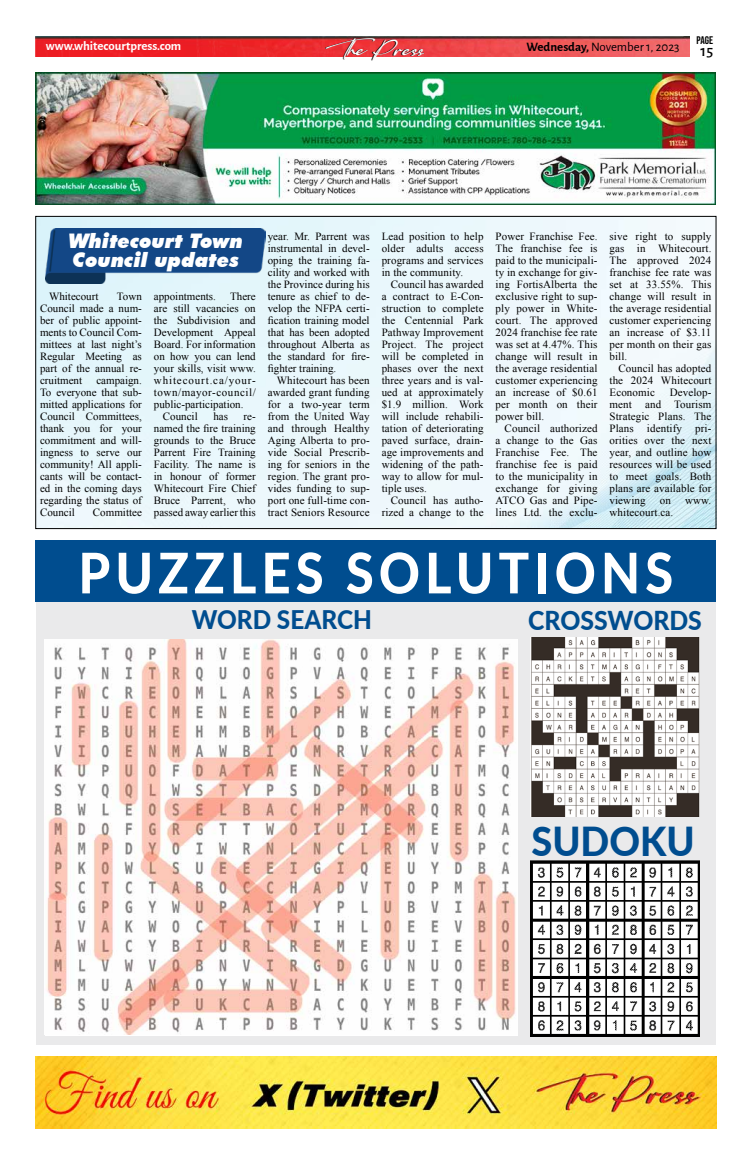
<style>
.page{position:relative;width:756px;height:1170px;background:#fff}
.page>*{position:absolute;margin:0;border:0;box-sizing:border-box;transform-origin:0 0}
.t1{font:800 55.9px "Lato";letter-spacing:.1em;color:#fff;scale:.91 1}
.t2{font:800 39.9px "Lato";color:#004d8f;scale:.95 1}
.t3{font:28.6px "The Californication";color:#fff}
.t4{font:800 26.1px "Lato";color:#004d8f;scale:.95 1}
.t5{font:800 25.7px "Lato";color:#004d8f;scale:.95 1}
.t6{font:italic 900 20.1px/19px "Futura BT";color:#fff}
.t7{font:500 16.1px "Alegreya Sans";color:#000}
.t8{font:12.9px "Alegreya Sans";color:#000}
.t9{font:700 12.9px "Alegreya Sans";color:#fff}
.t10{font:11px/12px "Times New Roman";letter-spacing:.01em;color:#000;text-align:justify}
.t11{font:11px "Times New Roman";letter-spacing:.08em;color:#000}
.t12{font:11px "Times New Roman";letter-spacing:.05em;color:#000}
.t13{font:11px "Bebas Neue";color:#000}
.s1{color:#000}
.s2{font-weight:700}
</style>
<div class="page">
<img style="left:35px;top:36px;width:654px;height:21px">
<div style="left:36px;top:593px;width:680px;height:451px;background:#eaeaeb"></div>
<img style="left:530px;top:637px;width:169px;height:179px">
<img style="left:530px;top:860px;width:169px;height:176px">
<img style="left:45px;top:639px;width:472px;height:395px">
<div style="left:35px;top:540px;width:681px;height:61px;background:#004d8f"></div>
<img style="left:35px;top:72px;width:680px;height:133px">
<img style="left:37px;top:218px;width:677px;height:309px">
<img style="left:45px;top:228px;width:220px;height:55px">
<img style="left:35px;top:1056px;width:681px;height:72px">
<p class="t9" style="left:46px;top:37px;width:137px">www.whitecourtpress.com</p>
<h3 class="t3" style="left:325px;top:33px;width:101px">The P<span class="s1">ress</span></h3>
<p class="t13" style="left:696px;top:34px;width:18px">PAGE</p>
<p class="t8" style="left:526px;top:38px;width:155px"><span class="s2">Wednesday,</span>November 1, 2023</p>
<h3 class="t7" style="left:700px;top:39px;width:14px">15</h3>
<h3 class="t6" style="left:69px;top:231px;width:176px">Whitecourt Town<br>Council updates</h3>
<p class="t10" style="left:49px;top:290px;width:51px">Whitecourt</p>
<p class="t10" style="left:40px;top:290px;width:103px;text-indent:77px">Town Council made a num&shy;ber of public appoint&shy;ments to Council Com&shy;mittees at last night’s Regular Meeting as part of the annual re&shy;cruitment</p>
<p class="t10" style="left:40px;top:374px;width:103px;text-indent:56px">campaign.<br>To everyone that sub&shy;mitted applications for Council Committees, thank you for your commitment and will&shy;ingness to serve our community! All appli&shy;cants will be contact&shy;ed in the coming days regarding the status of Council</p>
<p class="t10" style="left:93px;top:506px;width:50px">Committee</p>
<p class="t10" style="left:154px;top:290px;width:64px">appointments.</p>
<p class="t10" style="left:230px;top:290px;width:27px">There</p>
<p class="t10" style="left:154px;top:302px;width:103px">are still vacancies on</p>
<p class="t10" style="left:154px;top:314px;width:103px">the Subdivision and</p>
<p class="t10" style="left:154px;top:326px;width:103px">Development Appeal</p>
<p class="t10" style="left:154px;top:338px;width:103px">Board. For information</p>
<p class="t10" style="left:154px;top:350px;width:103px">on how you can lend</p>
<p class="t10" style="left:154px;top:362px;width:103px">your skills, visit www.</p>
<p class="t11" style="left:154px;top:373px;width:103px">whitecourt.ca/your-</p>
<p class="t12" style="left:154px;top:385px;width:103px">town/mayor-council/</p>
<p class="t10" style="left:154px;top:398px;width:91px">public-participation.</p>
<p class="t10" style="left:163px;top:410px;width:36px">Council</p>
<p class="t10" style="left:213px;top:410px;width:16px">has</p>
<p class="t10" style="left:154px;top:410px;width:103px;text-indent:90px">re&shy;named the fire training grounds to the Bruce Parrent Fire Training Facility. The name is in honour of former Whitecourt Fire Chief Bruce Parrent, who passed away earlier this</p>
<p class="t10" style="left:268px;top:230px;width:103px">year. Mr. Parrent was instrumental in devel&shy;oping the training fa&shy;cility and worked with the Province during his tenure as chief to de&shy;velop the NFPA certi&shy;fication training model that has been adopted throughout Alberta as the standard for fire&shy;fighter training.</p>
<p class="t10" style="left:268px;top:374px;width:103px;text-indent:9px">Whitecourt has been awarded grant funding for a two-year term from the United Way and through Healthy Aging Alberta to pro&shy;vide Social Prescrib&shy;ing for seniors in the region. The grant pro&shy;vides funding to sup&shy;port one full-time con&shy;tract Seniors Resource</p>
<p class="t10" style="left:381px;top:230px;width:103px">Lead position to help older adults access programs and services in the community.</p>
<p class="t10" style="left:381px;top:278px;width:103px;text-indent:9px">Council has awarded a contract to E-Con&shy;struction to complete the Centennial Park Pathway Improvement Project. The project will be completed in phases over the next three years and is val&shy;ued at approximately $1.9 million. Work will include rehabili&shy;tation of deteriorating paved surface, drain&shy;age improvements and widening of the path&shy;way to allow for mul&shy;tiple uses.</p>
<p class="t10" style="left:381px;top:494px;width:103px;text-align:right">Council has autho&shy;rized a change to the</p>
<p class="t10" style="left:495px;top:230px;width:103px">Power Franchise Fee.<br>The franchise fee is paid to the municipali&shy;ty in exchange for giv&shy;ing FortisAlberta the exclusive right to sup&shy;ply power in White&shy;court. The approved 2024 franchise fee rate was set at 4.47%. This change will result in the average residential customer experiencing an increase of $0.61 per month on their power bill.</p>
<p class="t10" style="left:495px;top:422px;width:103px;text-indent:9px">Council authorized a change to the Gas Franchise Fee. The franchise fee is paid to the municipality in exchange for giving ATCO Gas and Pipe&shy;lines Ltd. the exclu-</p>
<p class="t10" style="left:609px;top:230px;width:103px">sive right to supply gas in Whitecourt.<br>The approved 2024 franchise fee rate was set at 33.55%. This change will result in the average residential customer experiencing an increase of $3.11 per month on their gas bill.</p>
<p class="t10" style="left:609px;top:362px;width:103px;text-indent:9px">Council has adopted the 2024 Whitecourt Economic</p>
<p class="t10" style="left:609px;top:386px;width:103px;text-indent:60px">Develop&shy;ment and Tourism Strategic Plans. The Plans identify pri&shy;orities over the next year, and outline how resources will be used to meet goals. Both plans are available for viewing</p>
<p class="t10" style="left:659px;top:494px;width:13px">on</p>
<p class="t10" style="left:685px;top:494px;width:28px">www.</p>
<p class="t10" style="left:609px;top:506px;width:65px">whitecourt.ca.</p>
<h1 class="t1" style="left:78px;top:531px;width:655px">PUZZLES SOLUTIONS</h1>
<h3 class="t5" style="left:192px;top:600px;width:191px">WORD SEARCH</h3>
<h3 class="t4" style="left:528px;top:600px;width:184px">CROSSWORDS</h3>
<h2 class="t2" style="left:531px;top:812px;width:173px">SUDOKU</h2>
</div>
